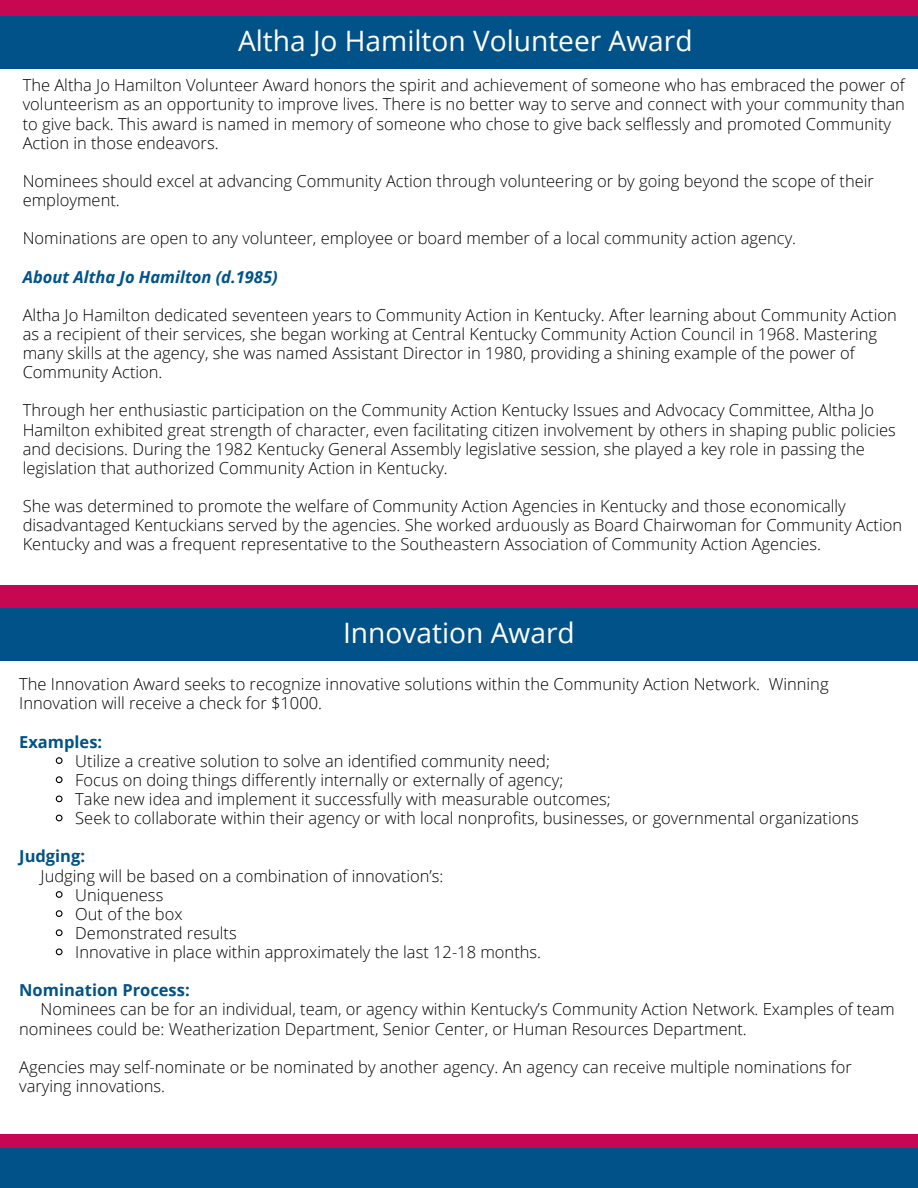
<style>
.page{position:relative;width:918px;height:1188px;background:#fff}
.page>*{position:absolute;margin:0;border:0;box-sizing:border-box;transform-origin:0 0}
.t1{font:28.05px "Open Sans";color:#fff}
.t2{font:300 16.5px/19.2px "Open Sans";color:#000}
.t3{font:700 16.5px "Open Sans";color:#005288}
.t4{font:italic 700 16.5px "Open Sans";color:#005288}
</style>
<div class="page">
<div style="left:0;top:13px;width:918px;height:56px;background:#005288"></div>
<div style="left:0;top:0;width:918px;height:16px;background:#c70752"></div>
<svg style="left:55px;top:757px;width:8px;height:7px"></svg>
<svg style="left:55px;top:776px;width:8px;height:8px"></svg>
<svg style="left:55px;top:795px;width:8px;height:8px"></svg>
<svg style="left:55px;top:814px;width:8px;height:8px"></svg>
<svg style="left:55px;top:891px;width:8px;height:7px"></svg>
<svg style="left:55px;top:910px;width:8px;height:7px"></svg>
<svg style="left:55px;top:929px;width:8px;height:8px"></svg>
<svg style="left:55px;top:948px;width:8px;height:8px"></svg>
<div style="left:0;top:605px;width:918px;height:56px;background:#005288"></div>
<div style="left:0;top:585px;width:918px;height:23px;background:#c70752"></div>
<div style="left:0;top:1135px;width:918px;height:25px;background:#c70752"></div>
<div style="left:0;top:1148px;width:918px;height:40px;background:#005288"></div>
<p class="t1" style="left:238px;top:21px;width:456px">Altha Jo Hamilton Volunteer Award</p>
<h1 class="t2" style="left:23px;top:75px;width:884px">The Altha Jo Hamilton Volunteer Award honors the spirit and achievement of someone who has embraced the power of volunteerism as an opportunity to improve lives. There is no better way to serve and connect with your community than to give back. This award is named in memory of someone who chose to give back selflessly and promoted Community Action in those endeavors.</h1>
<p class="t2" style="left:23px;top:171px;width:853px">Nominees should excel at advancing Community Action through volunteering or by going beyond the scope of their employment.</p>
<p class="t2" style="left:23px;top:228px;width:775px">Nominations are open to any volunteer, employee or board member of a local community action agency.</p>
<p class="t4" style="left:23px;top:265px;width:256px">About Altha Jo Hamilton (d.1985)</p>
<h2 class="t2" style="left:23px;top:305px;width:876px">Altha Jo Hamilton dedicated seventeen years to Community Action in Kentucky. After learning about Community Action as a recipient of their services, she began working at Central Kentucky Community Action Council in 1968. Mastering many skills at the agency, she was named Assistant Director in 1980, providing a shining example of the power of Community Action.</h2>
<p class="t2" style="left:23px;top:400px;width:875px">Through her enthusiastic participation on the Community Action Kentucky Issues and Advocacy Committee, Altha Jo Hamilton exhibited great strength of character, even facilitating citizen involvement by others in shaping public policies and decisions. During the 1982 Kentucky General Assembly legislative session, she played a key role in passing the legislation that authorized Community Action in Kentucky.</p>
<p class="t2" style="left:23px;top:496px;width:881px">She was determined to promote the welfare of Community Action Agencies in Kentucky and those economically disadvantaged Kentuckians served by the agencies. She worked arduously as Board Chairwoman for Community Action<br>Kentucky and was a frequent representative to the Southeastern Association of Community Action Agencies.</p>
<p class="t1" style="left:343px;top:613px;width:233px">Innovation Award</p>
<h1 class="t2" style="left:19px;top:674px;width:811px">The Innovation Award seeks to recognize innovative solutions within the Community Action Network. Winning<br>Innovation will receive a check for $1000.</h1>
<p class="t3" style="left:19px;top:730px;width:85px">Examples:</p>
<h2 class="t2" style="left:75px;top:751px;width:476px">Utilize a creative solution to solve an identified community need;</h2>
<p class="t2" style="left:75px;top:770px;width:489px">Focus on doing things differently internally or externally of agency;</p>
<p class="t2" style="left:75px;top:789px;width:537px">Take new idea and implement it successfully with measurable outcomes;</p>
<p class="t2" style="left:75px;top:808px;width:785px">Seek to collaborate within their agency or with local nonprofits, businesses, or governmental organizations</p>
<p class="t3" style="left:19px;top:845px;width:67px">Judging:</p>
<p class="t2" style="left:41px;top:866px;width:404px">Judging will be based on a combination of innovation’s:</p>
<p class="t2" style="left:75px;top:885px;width:90px">Uniqueness</p>
<p class="t2" style="left:75px;top:904px;width:109px">Out of the box</p>
<p class="t2" style="left:75px;top:923px;width:163px">Demonstrated results</p>
<p class="t2" style="left:75px;top:942px;width:467px">Innovative in place within approximately the last 12-18 months.</p>
<p class="t3" style="left:19px;top:979px;width:172px">Nomination Process:</p>
<p class="t2" style="left:19px;top:999px;width:877px;text-indent:21px">Nominees can be for an individual, team, or agency within Kentucky’s Community Action Network. Examples of team nominees could be: Weatherization Department, Senior Center, or Human Resources Department.</p>
<p class="t2" style="left:19px;top:1057px;width:834px">Agencies may self-nominate or be nominated by another agency. An agency can receive multiple nominations for varying innovations.</p>
</div>
